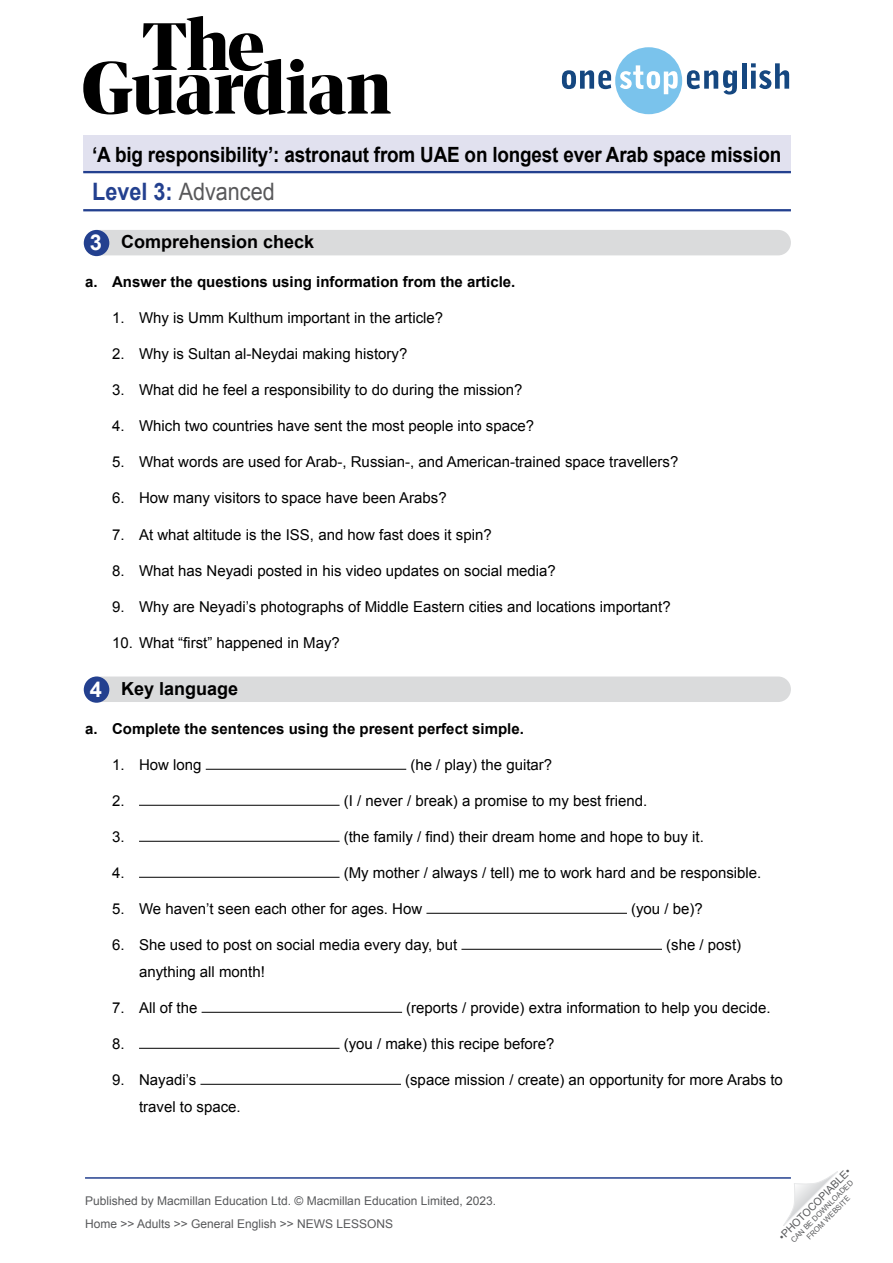
<style>
.page{position:relative;width:893px;height:1263px;background:#fff}
.page>*{position:absolute;margin:0;border:0;box-sizing:border-box;transform-origin:0 0}
.t1{font:24px "Arial";color:#58585a;scale:.9 1}
.WS__Exercise_title{font:700 21.9px "Arial";color:#fff}
.t2{font:700 21px "Arial";letter-spacing:-.01em;color:#000;scale:.9 1}
.WS__Exercise_title-2{font:700 18px "Arial";color:#000}
.t3{font:15px "Arial";color:#000}
.t4{font:700 15px "Arial";color:#000}
.t5{font:12px/23px "Arial";color:#58595b}
.t6{font:10.5px "Arial";color:#58595b}
.t7{font:7.5px/9px "Arial";color:#58595b;text-align:center}
.s1{font-weight:700;color:#23408f}
</style>
<div class="page">
<svg style="left:783px;top:1171px;width:55px;height:55px"></svg>
<svg style="left:83px;top:16px;width:308px;height:99px"></svg>
<svg style="left:562px;top:47px;width:175px;height:67px"></svg>
<hr style="left:742px;top:63px;width:4px;height:26px;background:#154780">
<svg style="left:751px;top:63px;width:38px;height:26px"></svg>
<hr style="left:85px;top:1177px;width:706px;height:2px;background:#23408f">
<div style="left:83px;top:136px;width:708px;height:37px;background:#e1e1ef"></div>
<hr style="left:83px;top:171px;width:708px;height:2px;background:#23408f">
<hr style="left:83px;top:209px;width:708px;height:2px;background:#23408f">
<div style="left:85px;top:676px;width:706px;height:26px;background:#dadbdc;border-radius:13px"></div>
<div style="left:84px;top:676px;width:25px;height:27px;background:#23408f;border-radius:50%"></div>
<div style="left:85px;top:230px;width:706px;height:25px;background:#dadbdc;border-radius:13px"></div>
<div style="left:84px;top:230px;width:25px;height:26px;background:#23408f;border-radius:50%"></div>
<hr style="left:206px;top:769px;width:200px;height:1px;background:#000">
<hr style="left:139px;top:805px;width:201px;height:1px;background:#000">
<hr style="left:139px;top:841px;width:201px;height:1px;background:#000">
<hr style="left:139px;top:877px;width:201px;height:1px;background:#000">
<hr style="left:426px;top:913px;width:201px;height:1px;background:#000">
<hr style="left:461px;top:949px;width:201px;height:1px;background:#000">
<hr style="left:202px;top:1012px;width:200px;height:1px;background:#000">
<hr style="left:139px;top:1048px;width:201px;height:1px;background:#000">
<hr style="left:200px;top:1084px;width:201px;height:1px;background:#000">
<h3 class="t2" style="left:92px;top:141px;width:767px">‘A big responsibility’: astronaut from UAE on longest ever Arab space mission</h3>
<h1 class="t1" style="left:92px;top:176px;width:204px"><span class="s1">Level 3:</span> Advanced</h1>
<p class="WS__Exercise_title" style="left:90px;top:228px;width:14px">3</p>
<p class="WS__Exercise_title-2" style="left:121px;top:230px;width:195px">Comprehension check</p>
<p class="t4" style="left:85px;top:272px;width:432px">a. Answer the questions using information from the article.</p>
<p class="t3" style="left:112px;top:308px;width:333px">1. Why is Umm Kulthum important in the article?</p>
<p class="t3" style="left:112px;top:344px;width:297px">2. Why is Sultan al-Neydai making history?</p>
<p class="t3" style="left:112px;top:380px;width:412px">3. What did he feel a responsibility to do during the mission?</p>
<p class="t3" style="left:112px;top:416px;width:424px">4. Which two countries have sent the most people into space?</p>
<p class="t3" style="left:112px;top:452px;width:568px">5. What words are used for Arab-, Russian-, and American-trained space travellers?</p>
<p class="t3" style="left:112px;top:488px;width:336px">6. How many visitors to space have been Arabs?</p>
<p class="t3" style="left:112px;top:524px;width:381px">7. At what altitude is the ISS, and how fast does it spin?</p>
<p class="t3" style="left:112px;top:560px;width:445px">8. What has Neyadi posted in his video updates on social media?</p>
<p class="t3" style="left:112px;top:596px;width:560px">9. Why are Neyadi’s photographs of Middle Eastern cities and locations important?</p>
<p class="t3" style="left:112px;top:632px;width:229px">10. What “first” happened in May?</p>
<p class="WS__Exercise_title-2" style="left:121px;top:676px;width:119px">Key language</p>
<p class="t4" style="left:85px;top:718px;width:440px">a. Complete the sentences using the present perfect simple.</p>
<p class="t3" style="left:112px;top:754px;width:91px">1. How long</p>
<p class="t3" style="left:410px;top:754px;width:143px">(he / play) the guitar?</p>
<p class="t3" style="left:112px;top:790px;width:14px">2.</p>
<p class="t3" style="left:344px;top:790px;width:305px">(I / never / break) a promise to my best friend.</p>
<p class="t3" style="left:112px;top:826px;width:14px">3.</p>
<p class="t3" style="left:344px;top:826px;width:362px">(the family / find) their dream home and hope to buy it.</p>
<p class="t3" style="left:112px;top:862px;width:14px">4.</p>
<p class="t3" style="left:344px;top:862px;width:419px">(My mother / always / tell) me to work hard and be responsible.</p>
<p class="t3" style="left:112px;top:898px;width:312px">5. We haven’t seen each other for ages. How</p>
<p class="t3" style="left:631px;top:898px;width:73px">(you / be)?</p>
<p class="t3" style="left:112px;top:934px;width:347px">6. She used to post on social media every day, but</p>
<p class="t3" style="left:666px;top:934px;width:77px">(she / post)</p>
<p class="t3" style="left:139px;top:961px;width:127px">anything all month!</p>
<p class="t3" style="left:112px;top:997px;width:87px">7. All of the</p>
<p class="t3" style="left:406px;top:997px;width:366px">(reports / provide) extra information to help you decide.</p>
<p class="t3" style="left:112px;top:1033px;width:14px">8.</p>
<p class="t3" style="left:344px;top:1033px;width:212px">(you / make) this recipe before?</p>
<p class="t3" style="left:112px;top:1069px;width:86px">9. Nayadi’s</p>
<p class="t3" style="left:405px;top:1069px;width:379px">(space mission / create) an opportunity for more Arabs to</p>
<p class="t3" style="left:139px;top:1096px;width:103px">travel to space.</p>
<p class="WS__Exercise_title" style="left:90px;top:675px;width:14px">4</p>
<p class="t5" style="left:85px;top:1189px;width:413px">Published by Macmillan Education Ltd. © Macmillan Education Limited, 2023.<br>Home &gt;&gt; Adults &gt;&gt; General English &gt;&gt; NEWS LESSONS</p>
<p class="t6" style="left:776px;top:1233px;width:99px;rotate:-45deg">•PHOTOCOPIABLE•</p>
<p class="t7" style="left:789px;top:1238px;width:86px;rotate:-45deg">CAN BE DOWNLOADED<br>FROM WEBSITE</p>
</div>
